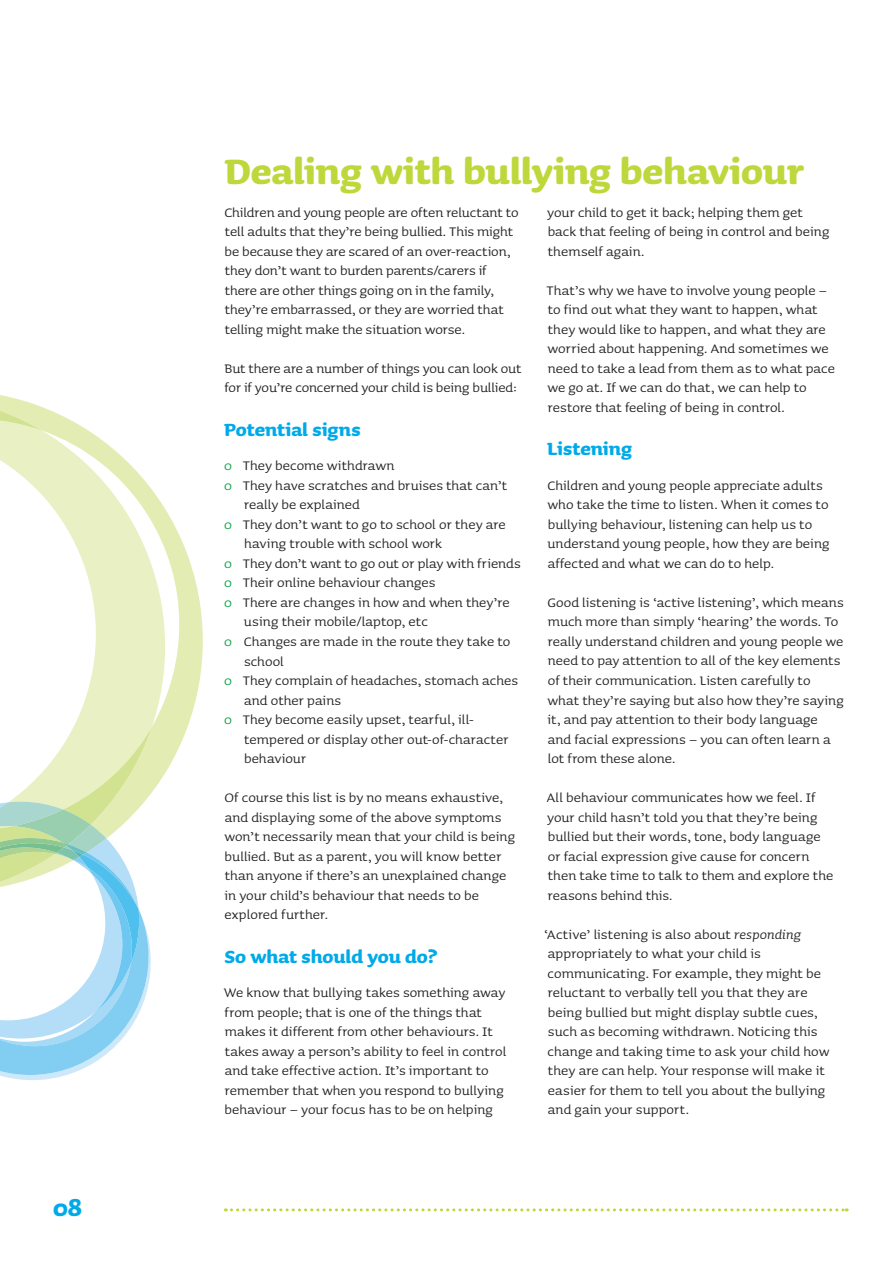
<style>
.page{position:relative;width:893px;height:1263px;background:#fff}
.page>*{position:absolute;margin:0;border:0;box-sizing:border-box;transform-origin:0 0}
.t1{font:700 45px "Sauna Pro";letter-spacing:-.005em;color:#bed73b}
.t2{font:700 30px "Sauna Pro";color:#00aae9}
.t3{font:700 22.5px "Sauna Pro";letter-spacing:-.005em;color:#00aae9}
.t4{font:16.5px/19.5px "Sauna Pro";color:#231f20}
.s1{color:#0aa245}
.s2{font-style:italic}
</style>
<div class="page">
<svg style="left:225px;top:1208px;width:622px;height:3px"></svg>
<svg style="left:0;top:395px;width:203px;height:397px"></svg>
<svg style="left:0;top:411px;width:152px;height:391px"></svg>
<svg style="left:0;top:802px;width:151px;height:278px"></svg>
<h2 class="t2" style="left:53px;top:1189px;width:31px">08</h2>
<h1 class="t1" style="left:224px;top:145px;width:581px">Dealing with bullying behaviour</h1>
<p class="t4" style="left:224px;top:203px;width:296px">Children and young people are often reluctant to tell adults that they’re being bullied. This might be because they are scared of an over-reaction, they don’t want to burden parents/carers if there are other things going on in the family, they’re embarrassed, or they are worried that telling might make the situation worse.</p>
<p class="t4" style="left:225px;top:359px;width:298px">But there are a number of things you can look out for if you’re concerned your child is being bullied:</p>
<h3 class="t3" style="left:224px;top:416px;width:138px">Potential signs</h3>
<p class="t4" style="left:224px;top:456px;width:172px"><span class="s1">0</span> They become withdrawn</p>
<p class="t4" style="left:224px;top:476px;width:285px"><span class="s1">0</span> They have scratches and bruises that can’t</p>
<p class="t4" style="left:244px;top:495px;width:117px">really be explained</p>
<p class="t4" style="left:224px;top:515px;width:283px"><span class="s1">0</span> They don’t want to go to school or they are</p>
<p class="t4" style="left:244px;top:534px;width:199px">having trouble with school work</p>
<p class="t4" style="left:224px;top:554px;width:298px"><span class="s1">0</span> They don’t want to go out or play with friends</p>
<p class="t4" style="left:224px;top:573px;width:213px"><span class="s1">0</span> Their online behaviour changes</p>
<p class="t4" style="left:224px;top:593px;width:287px"><span class="s1">0</span> There are changes in how and when they’re</p>
<p class="t4" style="left:244px;top:612px;width:185px">using their mobile/laptop, etc</p>
<p class="t4" style="left:224px;top:632px;width:288px"><span class="s1">0</span> Changes are made in the route they take to</p>
<p class="t4" style="left:244px;top:651px;width:41px">school</p>
<p class="t4" style="left:224px;top:671px;width:296px"><span class="s1">0</span> They complain of headaches, stomach aches</p>
<p class="t4" style="left:244px;top:690px;width:99px">and other pains</p>
<p class="t4" style="left:224px;top:710px;width:251px"><span class="s1">0</span> They become easily upset, tearful, ill-</p>
<p class="t4" style="left:244px;top:729px;width:266px">tempered or display other out-of-character</p>
<p class="t4" style="left:244px;top:749px;width:64px">behaviour</p>
<p class="t4" style="left:224px;top:788px;width:293px">Of course this list is by no means exhaustive, and displaying some of the above symptoms won’t necessarily mean that your child is being bullied. But as a parent, you will know better than anyone if there’s an unexplained change in your child’s behaviour that needs to be explored further.</p>
<h3 class="t3" style="left:225px;top:943px;width:214px">So what should you do?</h3>
<p class="t4" style="left:224px;top:983px;width:284px">We know that bullying takes something away from people; that is one of the things that makes it different from other behaviours. It takes away a person’s ability to feel in control and take effective action. It’s important to remember that when you respond to bullying behaviour – your focus has to be on helping</p>
<p class="t4" style="left:547px;top:203px;width:284px">your child to get it back; helping them get back that feeling of being in control and being themself again.</p>
<p class="t4" style="left:546px;top:281px;width:290px">That’s why we have to involve young people – to find out what they want to happen, what they would like to happen, and what they are worried about happening. And sometimes we need to take a lead from them as to what pace we go at. If we can do that, we can help to restore that feeling of being in control.</p>
<h3 class="t3" style="left:547px;top:436px;width:86px">Listening</h3>
<p class="t4" style="left:547px;top:476px;width:284px">Children and young people appreciate adults who take the time to listen. When it comes to bullying behaviour, listening can help us to understand young people, how they are being affected and what we can do to help.</p>
<p class="t4" style="left:547px;top:593px;width:298px">Good listening is ‘active listening’, which means much more than simply ‘hearing’ the words. To really understand children and young people we need to pay attention to all of the key elements of their communication. Listen carefully to what they’re saying but also how they’re saying it, and pay attention to their body language and facial expressions – you can often learn a lot from these alone.</p>
<p class="t4" style="left:547px;top:788px;width:288px">All behaviour communicates how we feel. If your child hasn’t told you that they’re being bullied but their words, tone, body language or facial expression give cause for concern then take time to talk to them and explore the reasons behind this.</p>
<p class="t4" style="left:544px;top:924px;width:287px">‘Active’ listening is also about <span class="s2">responding </span>appropriately to what your child is communicating. For example, they might be reluctant to verbally tell you that they are being bullied but might display subtle cues, such as becoming withdrawn. Noticing this change and taking time to ask your child how they are can help. Your response will make it easier for them to tell you about the bullying and gain your support.</p>
</div>
